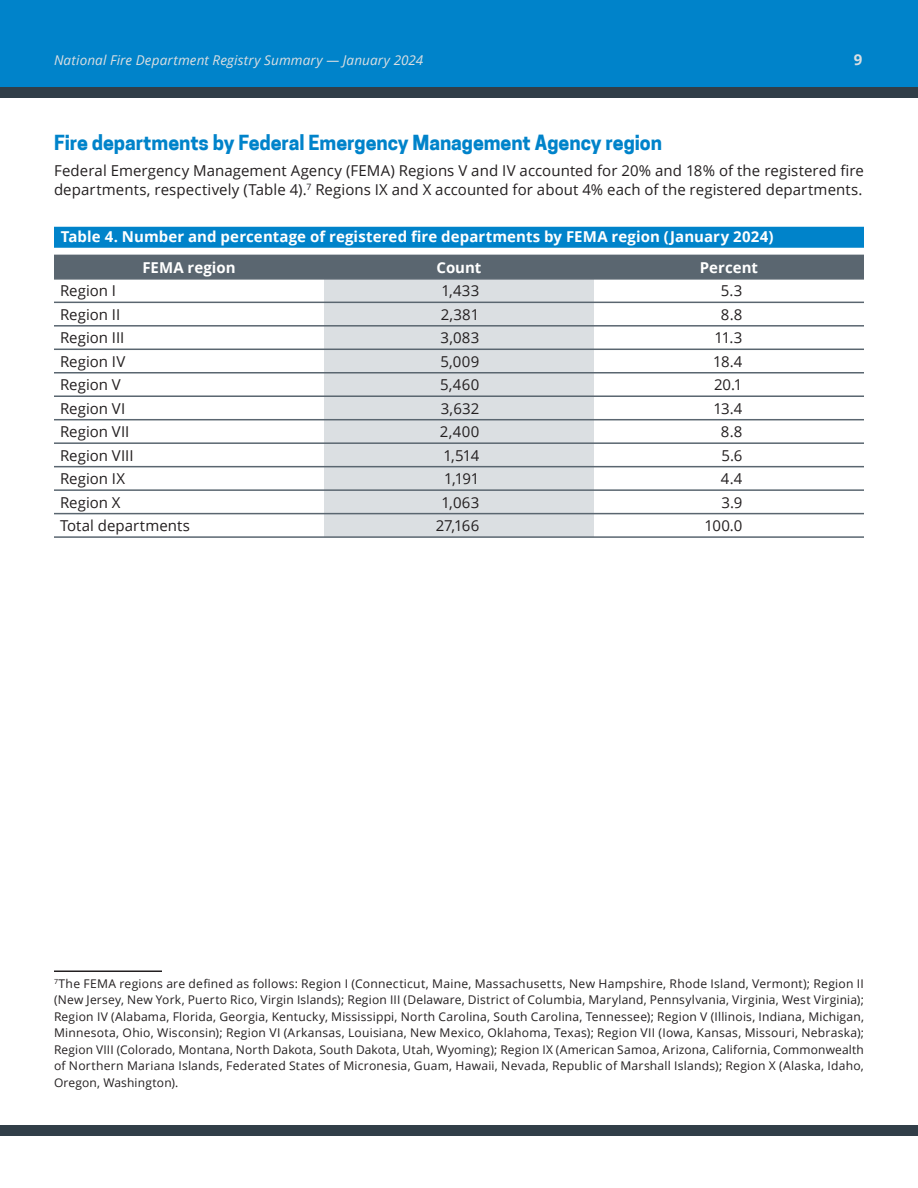
<style>
.page{position:relative;width:918px;height:1188px;background:#fff}
.page>*{position:absolute;margin:0;border:0;box-sizing:border-box;transform-origin:0 0}
.Subhead{font:700 19.5px "Coo Hew";letter-spacing:-.005em;color:#0083ca}
.Table_text{font:15px "Open Sans";color:#231f20}
.Body_Text{font:15px/19.5px "Open Sans";letter-spacing:.005em;color:#231f20}
.Table_Title{font:700 15px "Open Sans";letter-spacing:.005em;color:#fff}
.Table_Header{font:700 15px "Open Sans";color:#fff}
.t1{font:700 15px "Open Sans";color:#dbdfe2}
.t2{font:italic 13.5px "Open Sans";letter-spacing:.01em;color:#dbdfe2}
.Footnote{font:12px/16.5px "Open Sans";letter-spacing:.02em;color:#231f20;text-align:justify}
</style>
<div class="page">
<div style="left:0;top:0;width:918px;height:93px;background:#0083ca"></div>
<div style="left:0;top:87px;width:918px;height:11px;background:#313e48"></div>
<div style="left:0;top:1125px;width:918px;height:11px;background:#313e48"></div>
<div style="left:54px;top:227px;width:810px;height:21px;background:#0083ca"></div>
<div style="left:54px;top:256px;width:810px;height:22px;background:#5a6670"></div>
<div style="left:324px;top:280px;width:270px;height:256px;background:#dbdfe2"></div>
<hr style="left:54px;top:255px;width:270px;height:1px;background:#5a6670">
<hr style="left:324px;top:255px;width:270px;height:1px;background:#5a6670">
<hr style="left:594px;top:255px;width:270px;height:1px;background:#5a6670">
<hr style="left:54px;top:278px;width:270px;height:2px;background:#5a6670">
<hr style="left:324px;top:278px;width:270px;height:2px;background:#5a6670">
<hr style="left:594px;top:278px;width:270px;height:2px;background:#5a6670">
<hr style="left:54px;top:302px;width:270px;height:1px;background:#5a6670">
<hr style="left:324px;top:302px;width:270px;height:1px;background:#5a6670">
<hr style="left:594px;top:302px;width:270px;height:1px;background:#5a6670">
<hr style="left:54px;top:325px;width:270px;height:2px;background:#5a6670">
<hr style="left:324px;top:325px;width:270px;height:2px;background:#5a6670">
<hr style="left:594px;top:325px;width:270px;height:2px;background:#5a6670">
<hr style="left:54px;top:349px;width:270px;height:1px;background:#5a6670">
<hr style="left:324px;top:349px;width:270px;height:1px;background:#5a6670">
<hr style="left:594px;top:349px;width:270px;height:1px;background:#5a6670">
<hr style="left:54px;top:372px;width:270px;height:2px;background:#5a6670">
<hr style="left:324px;top:372px;width:270px;height:2px;background:#5a6670">
<hr style="left:594px;top:372px;width:270px;height:2px;background:#5a6670">
<hr style="left:54px;top:395px;width:270px;height:2px;background:#5a6670">
<hr style="left:324px;top:395px;width:270px;height:2px;background:#5a6670">
<hr style="left:594px;top:395px;width:270px;height:2px;background:#5a6670">
<hr style="left:54px;top:419px;width:270px;height:1px;background:#5a6670">
<hr style="left:324px;top:419px;width:270px;height:1px;background:#5a6670">
<hr style="left:594px;top:419px;width:270px;height:1px;background:#5a6670">
<hr style="left:54px;top:442px;width:270px;height:2px;background:#5a6670">
<hr style="left:324px;top:442px;width:270px;height:2px;background:#5a6670">
<hr style="left:594px;top:442px;width:270px;height:2px;background:#5a6670">
<hr style="left:54px;top:466px;width:270px;height:1px;background:#5a6670">
<hr style="left:324px;top:466px;width:270px;height:1px;background:#5a6670">
<hr style="left:594px;top:466px;width:270px;height:1px;background:#5a6670">
<hr style="left:54px;top:489px;width:270px;height:2px;background:#5a6670">
<hr style="left:324px;top:489px;width:270px;height:2px;background:#5a6670">
<hr style="left:594px;top:489px;width:270px;height:2px;background:#5a6670">
<hr style="left:54px;top:513px;width:270px;height:1px;background:#5a6670">
<hr style="left:324px;top:513px;width:270px;height:1px;background:#5a6670">
<hr style="left:594px;top:513px;width:270px;height:1px;background:#5a6670">
<hr style="left:54px;top:536px;width:270px;height:2px;background:#5a6670">
<hr style="left:324px;top:536px;width:270px;height:2px;background:#5a6670">
<hr style="left:594px;top:536px;width:270px;height:2px;background:#5a6670">
<hr style="left:54px;top:970px;width:108px;height:2px;background:#231f20">
<p class="t2" style="left:54px;top:51px;width:371px">National Fire Department Registry Summary — January 2024</p>
<p class="t1" style="left:854px;top:49px;width:10px">9</p>
<h2 class="Subhead" style="left:54px;top:131px;width:609px">Fire departments by Federal Emergency Management Agency region</h2>
<p class="Body_Text" style="left:54px;top:160px;width:812px">Federal Emergency Management Agency (FEMA) Regions V and IV accounted for 20% and 18% of the registered fire departments, respectively (Table 4).<sup>7</sup> Regions IX and X accounted for about 4% each of the registered departments.</p>
<p class="Table_Title" style="left:61px;top:226px;width:714px">Table 4. Number and percentage of registered fire departments by FEMA region (January 2024)</p>
<p class="Table_Header" style="left:142px;top:257px;width:95px">FEMA region</p>
<p class="Table_Header" style="left:437px;top:257px;width:46px">Count</p>
<p class="Table_Header" style="left:700px;top:257px;width:60px">Percent</p>
<p class="Table_text" style="left:60px;top:281px;width:58px">Region I</p>
<p class="Table_text" style="left:441px;top:281px;width:39px">1,433</p>
<p class="Table_text" style="left:721px;top:281px;width:23px">5.3</p>
<p class="Table_text" style="left:60px;top:304px;width:62px">Region II</p>
<p class="Table_text" style="left:441px;top:304px;width:40px">2,381</p>
<p class="Table_text" style="left:721px;top:304px;width:23px">8.8</p>
<p class="Table_text" style="left:60px;top:328px;width:66px">Region III</p>
<p class="Table_text" style="left:441px;top:328px;width:40px">3,083</p>
<p class="Table_text" style="left:714px;top:328px;width:30px">11.3</p>
<p class="Table_text" style="left:60px;top:351px;width:67px">Region IV</p>
<p class="Table_text" style="left:440px;top:351px;width:40px">5,009</p>
<p class="Table_text" style="left:713px;top:351px;width:31px">18.4</p>
<p class="Table_text" style="left:60px;top:375px;width:62px">Region V</p>
<p class="Table_text" style="left:440px;top:375px;width:41px">5,460</p>
<p class="Table_text" style="left:714px;top:375px;width:30px">20.1</p>
<p class="Table_text" style="left:60px;top:398px;width:67px">Region VI</p>
<p class="Table_text" style="left:441px;top:398px;width:40px">3,632</p>
<p class="Table_text" style="left:713px;top:398px;width:31px">13.4</p>
<p class="Table_text" style="left:60px;top:421px;width:71px">Region VII</p>
<p class="Table_text" style="left:440px;top:421px;width:41px">2,400</p>
<p class="Table_text" style="left:721px;top:421px;width:23px">8.8</p>
<p class="Table_text" style="left:60px;top:445px;width:75px">Region VIII</p>
<p class="Table_text" style="left:443px;top:445px;width:37px">1,514</p>
<p class="Table_text" style="left:721px;top:445px;width:23px">5.6</p>
<p class="Table_text" style="left:60px;top:468px;width:66px">Region IX</p>
<p class="Table_text" style="left:444px;top:468px;width:37px">1,191</p>
<p class="Table_text" style="left:721px;top:468px;width:23px">4.4</p>
<p class="Table_text" style="left:60px;top:492px;width:62px">Region X</p>
<p class="Table_text" style="left:441px;top:492px;width:39px">1,063</p>
<p class="Table_text" style="left:722px;top:492px;width:22px">3.9</p>
<p class="Table_text" style="left:60px;top:515px;width:131px">Total departments</p>
<p class="Table_text" style="left:436px;top:515px;width:45px">27,166</p>
<p class="Table_text" style="left:705px;top:515px;width:39px">100.0</p>
<p class="Footnote" style="left:54px;top:975px;width:812px"><sup>7</sup>The FEMA regions are defined as follows: Region I (Connecticut, Maine, Massachusetts, New Hampshire, Rhode Island, Vermont); Region II (New Jersey, New York, Puerto Rico, Virgin Islands); Region III (Delaware, District of Columbia, Maryland, Pennsylvania, Virginia, West Virginia); Region IV (Alabama, Florida, Georgia, Kentucky, Mississippi, North Carolina, South Carolina, Tennessee); Region V (Illinois, Indiana, Michigan, Minnesota, Ohio, Wisconsin); Region VI (Arkansas, Louisiana, New Mexico, Oklahoma, Texas); Region VII (Iowa, Kansas, Missouri, Nebraska); Region VIII (Colorado, Montana, North Dakota, South Dakota, Utah, Wyoming); Region IX (American Samoa, Arizona, California, Commonwealth of Northern Mariana Islands, Federated States of Micronesia, Guam, Hawaii, Nevada, Republic of Marshall Islands); Region X (Alaska, Idaho, Oregon, Washington).</p>
</div>
